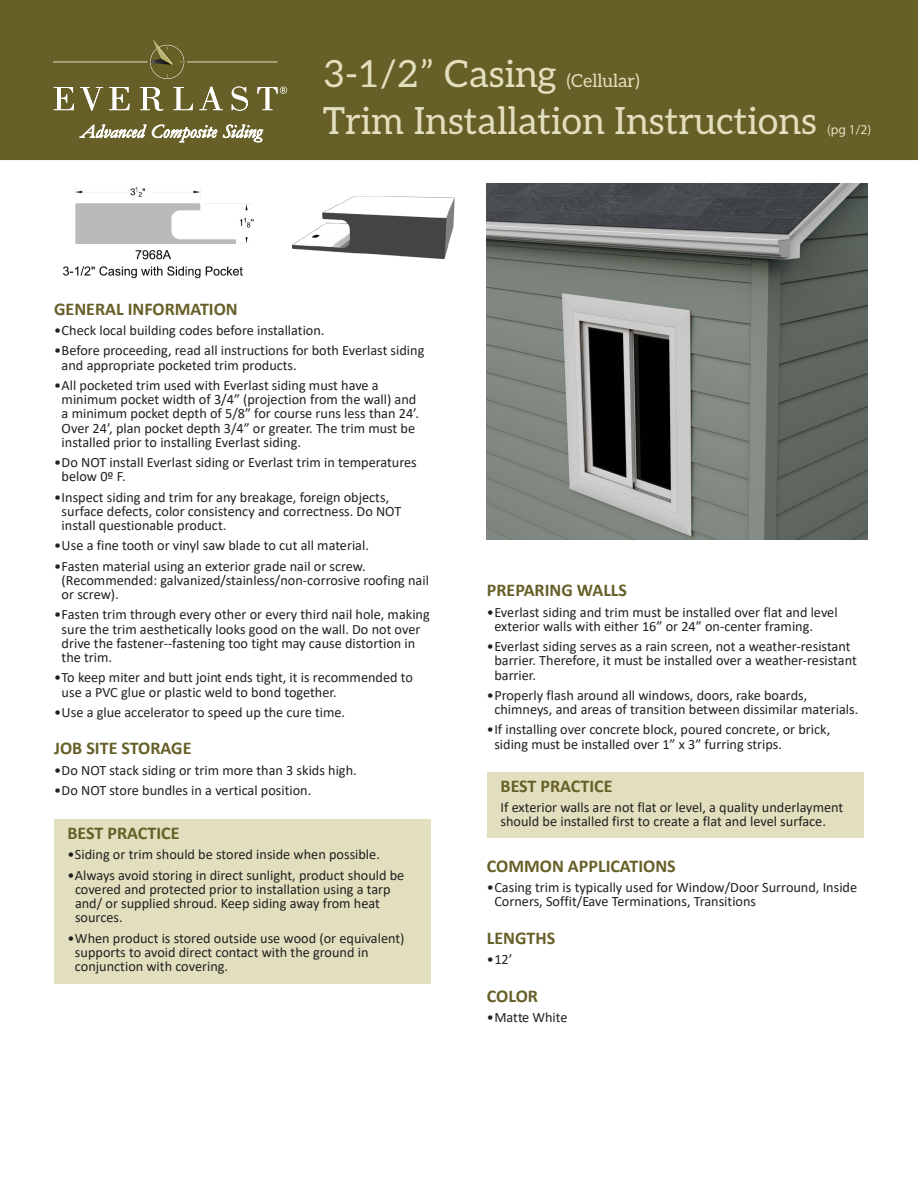
<style>
.page{position:relative;width:918px;height:1188px;background:#fff}
.page>*{position:absolute;margin:0;border:0;box-sizing:border-box;transform-origin:0 0}
.t1{font:37.5px/46.5px "Aleo";color:#e2dfbe}
.t2{font:italic 19.05px "Garamond";letter-spacing:.005em;color:#fff}
.t3{font:700 18px "Calibri";color:#665f27}
.t4{font:14.25px/14.2px "Calibri";color:#231f20}
.t5{font:13.5px "Myriad Pro";color:#e2dfbe}
.s1{font-size:18px}
</style>
<div class="page">
<div style="left:0;top:0;width:918px;height:159px;background:#665f27"></div>
<div style="left:150px;top:45px;width:34px;height:34px;border:1px solid #fff;border-radius:50%"></div>
<div style="left:151px;top:45px;width:33px;height:33px;background:#666027;border-radius:50%"></div>
<hr style="left:187px;top:62px;width:90px;height:1px;background:#e2dfbe">
<svg style="left:151px;top:40px;width:22px;height:25px"></svg>
<hr style="left:53px;top:62px;width:94px;height:1px;background:#e2dfbe">
<svg style="left:54px;top:87px;width:20px;height:23px"></svg>
<svg style="left:80px;top:87px;width:23px;height:24px"></svg>
<svg style="left:109px;top:87px;width:21px;height:23px"></svg>
<svg style="left:140px;top:87px;width:23px;height:24px"></svg>
<svg style="left:173px;top:87px;width:20px;height:23px"></svg>
<svg style="left:199px;top:87px;width:24px;height:23px"></svg>
<svg style="left:232px;top:87px;width:16px;height:24px"></svg>
<svg style="left:257px;top:87px;width:30px;height:23px"></svg>
<hr style="left:0;top:159px;width:918px;height:1px;background:#665f27">
<div style="left:54px;top:820px;width:377px;height:164px;background:#e2dfbe"></div>
<div style="left:487px;top:772px;width:377px;height:66px;background:#e2dfbe"></div>
<img style="left:63px;top:187px;width:392px;height:92px">
<img style="left:486px;top:183px;width:381px;height:357px">
<h2 class="t2" style="left:81px;top:118px;width:182px">Advanced Composite Siding</h2>
<h1 class="t1" style="left:323px;top:49px;width:496px">3-1/2” Casing <span class="s1">(Cellular)<br></span>Trim Installation Instructions</h1>
<p class="t5" style="left:827px;top:121px;width:46px">(pg 1/2)</p>
<p class="t3" style="left:54px;top:296px;width:185px">GENERAL INFORMATION</p>
<p class="t4" style="left:54px;top:323px;width:272px">•Check local building codes before installation.</p>
<p class="t4" style="left:62px;top:343px;width:364px;text-indent:-7px">•Before proceeding, read all instructions for both Everlast siding and appropriate pocketed trim products.</p>
<p class="t4" style="left:62px;top:378px;width:359px;text-indent:-7px">•All pocketed trim used with Everlast siding must have a minimum pocket width of 3/4” (projection from the wall) and a minimum pocket depth of 5/8” for course runs less than 24’.<br>Over 24’, plan pocket depth 3/4” or greater. The trim must be installed prior to installing Everlast siding.</p>
<p class="t4" style="left:62px;top:455px;width:357px;text-indent:-7px">•Do NOT install Everlast siding or Everlast trim in temperatures below 0º F.</p>
<p class="t4" style="left:62px;top:489px;width:341px;text-indent:-7px">•Inspect siding and trim for any breakage, foreign objects, surface defects, color consistency and correctness. Do NOT install questionable product.</p>
<p class="t4" style="left:54px;top:538px;width:316px">•Use a fine tooth or vinyl saw blade to cut all material.</p>
<p class="t4" style="left:62px;top:558px;width:369px;text-indent:-8px">•Fasten material using an exterior grade nail or screw. (Recommended: galvanized/stainless/non-corrosive roofing nail or screw).</p>
<p class="t4" style="left:62px;top:607px;width:370px;text-indent:-7px">•Fasten trim through every other or every third nail hole, making sure the trim aesthetically looks good on the wall. Do not over drive the fastener--fastening too tight may cause distortion in the trim.</p>
<p class="t4" style="left:62px;top:670px;width:353px;text-indent:-7px">•To keep miter and butt joint ends tight, it is recommended to use a PVC glue or plastic weld to bond together.</p>
<p class="t4" style="left:54px;top:705px;width:293px">•Use a glue accelerator to speed up the cure time.</p>
<p class="t3" style="left:54px;top:736px;width:139px">JOB SITE STORAGE</p>
<p class="t4" style="left:54px;top:762px;width:304px">•Do NOT stack siding or trim more than 3 skids high.</p>
<p class="t4" style="left:54px;top:783px;width:259px">•Do NOT store bundles in a vertical position.</p>
<p class="t3" style="left:68px;top:821px;width:114px">BEST PRACTICE</p>
<p class="t4" style="left:68px;top:847px;width:314px">•Siding or trim should be stored inside when possible.</p>
<p class="t4" style="left:75px;top:868px;width:331px;text-indent:-8px">•Always avoid storing in direct sunlight, product should be covered and protected prior to installation using a tarp and/ or supplied shroud. Keep siding away from heat sources.</p>
<p class="t4" style="left:75px;top:931px;width:331px;text-indent:-7px">•When product is stored outside use wood (or equivalent) supports to avoid direct contact with the ground in conjunction with covering.</p>
<p class="t3" style="left:487px;top:578px;width:142px">PREPARING WALLS</p>
<p class="t4" style="left:494px;top:605px;width:345px;text-indent:-7px">•Everlast siding and trim must be installed over flat and level exterior walls with either 16” or 24” on-center framing.</p>
<p class="t4" style="left:494px;top:639px;width:364px;text-indent:-7px">•Everlast siding serves as a rain screen, not a weather-resistant barrier. Therefore, it must be installed over a weather-resistant barrier.</p>
<p class="t4" style="left:494px;top:688px;width:366px;text-indent:-7px">•Properly flash around all windows, doors, rake boards, chimneys, and areas of transition between dissimilar materials.</p>
<p class="t4" style="left:494px;top:722px;width:337px;text-indent:-7px">•If installing over concrete block, poured concrete, or brick, siding must be installed over 1” x 3” furring strips.</p>
<p class="t3" style="left:501px;top:773px;width:114px">BEST PRACTICE</p>
<p class="t4" style="left:501px;top:800px;width:344px">If exterior walls are not flat or level, a quality underlayment should be installed first to create a flat and level surface.</p>
<p class="t3" style="left:487px;top:853px;width:190px">COMMON APPLICATIONS</p>
<p class="t4" style="left:494px;top:880px;width:364px;text-indent:-7px">•Casing trim is typically used for Window/Door Surround, Inside<br>Corners, Soffit/Eave Terminations, Transitions</p>
<p class="t3" style="left:487px;top:925px;width:70px">LENGTHS</p>
<p class="t4" style="left:487px;top:952px;width:27px">•12’</p>
<p class="t3" style="left:487px;top:983px;width:53px">COLOR</p>
<p class="t4" style="left:487px;top:1010px;width:82px">•Matte White</p>
</div>
